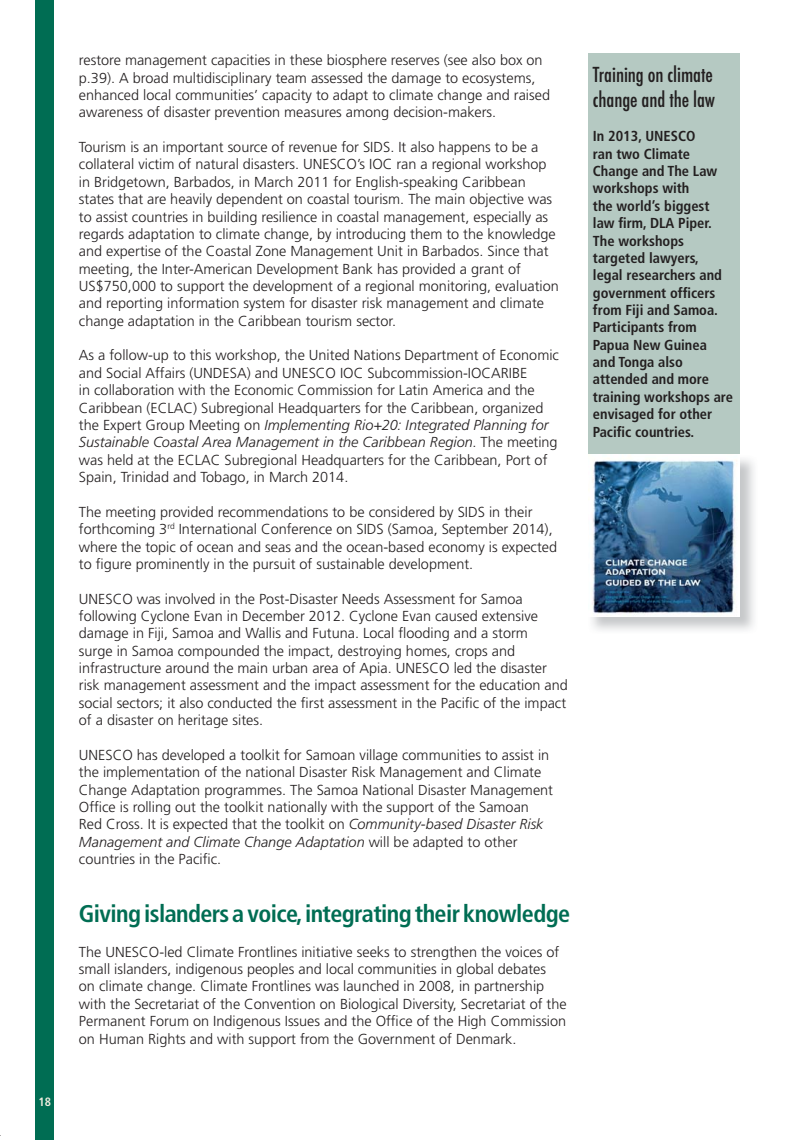
<style>
.page{position:relative;width:812px;height:1140px;background:#fff}
.page>*{position:absolute;margin:0;border:0;box-sizing:border-box;transform-origin:0 0}
.t1{font:700 condensed 24.15px "Frutiger LT Std";letter-spacing:-.025em;color:#006d53}
.t2{font:500 condensed 20.1px/24.2px "Futura";letter-spacing:-.005em;color:#231f20}
.t3{font:300 14.4px/17.4px "Frutiger";color:#231f20}
.t4{font:700 condensed 14.4px/17.4px "Frutiger LT Std";color:#231f20}
.t5{font:700 condensed 12px "Frutiger LT Std";color:#f0ecdf}
.s1{font-style:italic}
</style>
<div class="page">
<div style="left:36px;top:0;width:18px;height:1140px;background:#006d53"></div>
<div style="left:588px;top:54px;width:152px;height:401px;background:#b5c9c2"></div>
<img style="left:588px;top:455px;width:150px;height:161px">
<p class="t5" style="left:38px;top:1097px;width:14px">18</p>
<p class="t3" style="left:79px;top:53px;width:473px">restore management capacities in these biosphere reserves (see also box on p.39). A broad multidisciplinary team assessed the damage to ecosystems, enhanced local communities’ capacity to adapt to climate change and raised awareness of disaster prevention measures among decision-makers.</p>
<p class="t3" style="left:79px;top:140px;width:481px">Tourism is an important source of revenue for SIDS. It also happens to be a collateral victim of natural disasters. UNESCO’s IOC ran a regional workshop in Bridgetown, Barbados, in March 2011 for English-speaking Caribbean states that are heavily dependent on coastal tourism. The main objective was to assist countries in building resilience in coastal management, especially as regards adaptation to climate change, by introducing them to the knowledge and expertise of the Coastal Zone Management Unit in Barbados. Since that meeting, the Inter-American Development Bank has provided a grant of US$750,000 to support the development of a regional monitoring, evaluation and reporting information system for disaster risk management and climate change adaptation in the Caribbean tourism sector.</p>
<p class="t3" style="left:79px;top:348px;width:482px">As a follow-up to this workshop, the United Nations Department of Economic and Social Affairs (UNDESA) and UNESCO IOC Subcommission-IOCARIBE<br>in collaboration with the Economic Commission for Latin America and the Caribbean (ECLAC) Subregional Headquarters for the Caribbean, organized the Expert Group Meeting on <span class="s1">Implementing Rio+20: Integrated Planning for Sustainable Coastal Area Management in the Caribbean Region</span>. The meeting was held at the ECLAC Subregional Headquarters for the Caribbean, Port of Spain, Trinidad and Tobago, in March 2014.</p>
<p class="t3" style="left:79px;top:504px;width:480px">The meeting provided recommendations to be considered by SIDS in their forthcoming 3<sup>rd</sup> International Conference on SIDS (Samoa, September 2014), where the topic of ocean and seas and the ocean-based economy is expected to figure prominently in the pursuit of sustainable development.</p>
<p class="t3" style="left:79px;top:591px;width:490px">UNESCO was involved in the Post-Disaster Needs Assessment for Samoa following Cyclone Evan in December 2012. Cyclone Evan caused extensive damage in Fiji, Samoa and Wallis and Futuna. Local flooding and a storm<br>surge in Samoa compounded the impact, destroying homes, crops and infrastructure around the main urban area of Apia. UNESCO led the disaster risk management assessment and the impact assessment for the education and social sectors; it also conducted the first assessment in the Pacific of the impact of a disaster on heritage sites.</p>
<p class="t3" style="left:79px;top:747px;width:476px">UNESCO has developed a toolkit for Samoan village communities to assist in the implementation of the national Disaster Risk Management and Climate Change Adaptation programmes. The Samoa National Disaster Management Office is rolling out the toolkit nationally with the support of the Samoan Red Cross. It is expected that the toolkit on <span class="s1">Community-based Disaster Risk Management and Climate Change Adaptation</span> will be adapted to other countries in the Pacific.</p>
<h1 class="t1" style="left:79px;top:903px;width:493px">Giving islanders a voice, integrating their knowledge</h1>
<p class="t3" style="left:79px;top:944px;width:489px">The UNESCO-led Climate Frontlines initiative seeks to strengthen the voices of small islanders, indigenous peoples and local communities in global debates<br>on climate change. Climate Frontlines was launched in 2008, in partnership with the Secretariat of the Convention on Biological Diversity, Secretariat of the Permanent Forum on Indigenous Issues and the Office of the High Commission on Human Rights and with support from the Government of Denmark.</p>
<h2 class="t2" style="left:593px;top:64px;width:124px">Training on climate change and the law</h2>
<p class="t4" style="left:593px;top:129px;width:142px">In 2013, UNESCO<br>ran two Climate<br>Change and The Law workshops with<br>the world’s biggest law firm, DLA Piper.<br>The workshops targeted lawyers,<br>legal researchers and government officers from Fiji and Samoa.<br>Participants from<br>Papua New Guinea<br>and Tonga also attended and more training workshops are envisaged for other<br>Pacific countries.</p>
</div>
